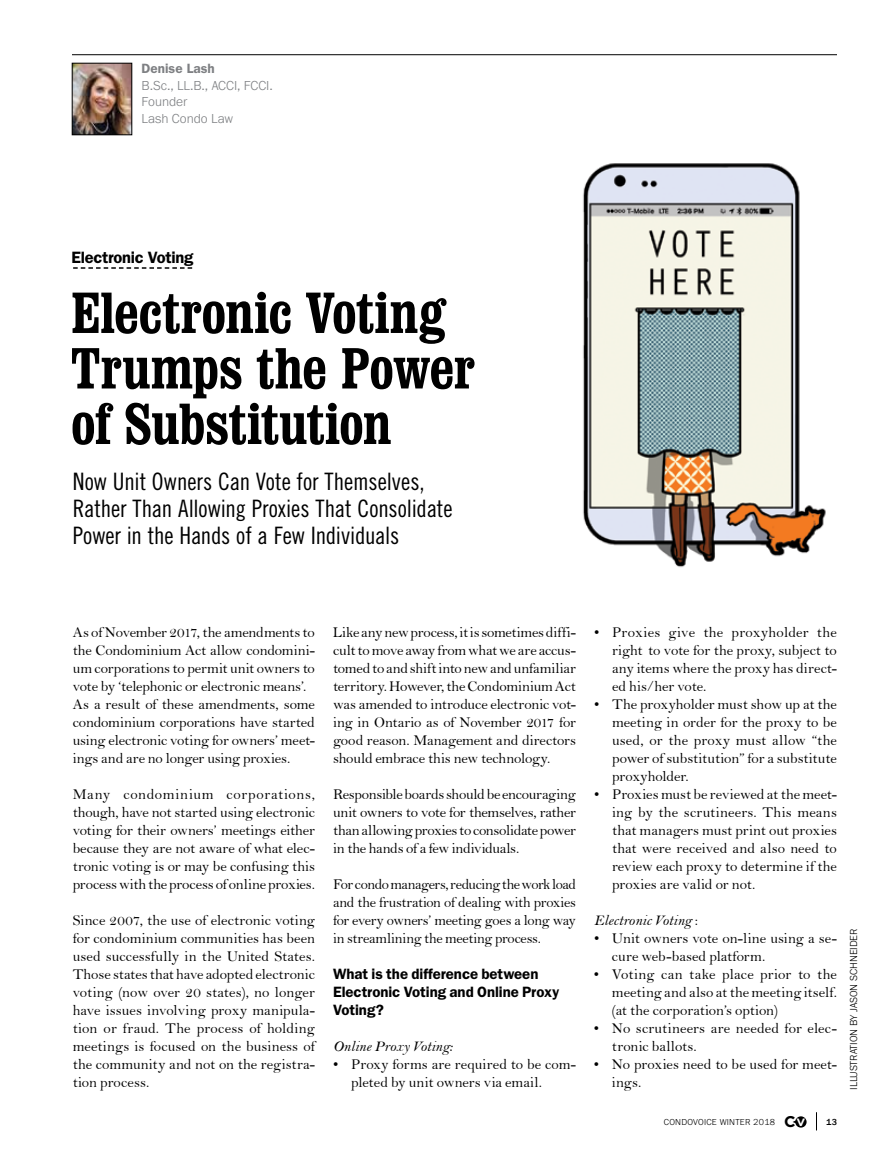
<style>
.page{position:relative;width:891px;height:1161px;background:#fff}
.page>*{position:absolute;margin:0;border:0;box-sizing:border-box;transform-origin:0 0}
.t1{font:700 condensed 57px/55.5px "Clarendon BT";letter-spacing:-.01em;color:#000}
.t2{font:24px/27px "Trade Gothic Cond Eighteen";letter-spacing:-.005em;color:#000}
.t3{font:600 16.5px "Franklin Gothic";letter-spacing:-.02em;color:#000}
.t4{font:15px/18px "Bell";letter-spacing:-.005em;color:#000;text-align:justify}
.t5{font:600 15px/18px "Franklin Gothic";letter-spacing:-.005em;color:#000}
.t6{font:15px "Bell MT Italic";color:#000}
.t7{font:300 13.5px/16.5px "Franklin Gothic URW";color:#7e8083}
.t8{font:600 13.5px "Franklin Gothic";color:#7e8083}
.t9{font:300 10.5px "Franklin Gothic URW";color:#000}
.t10{font:300 9px "Franklin Gothic URW";letter-spacing:.03em;color:#000}
.t11{font:500 9px "Franklin Gothic";color:#000}
.s1{font-family:"Bell"}
.s2{font-family:"Gotham";font-weight:700;font-size:15.45px}
.s3{font-family:"Gotham";font-weight:700;font-size:10.65px;color:#fff}
</style>
<div class="page">
<svg style="left:793px;top:1116px;width:14px;height:12px"></svg>
<svg style="left:816px;top:1112px;width:1px;height:18px"></svg>
<svg style="left:73px;top:267px;width:119px;height:2px"></svg>
<hr style="left:72px;top:54px;width:765px;height:1px;background:#000">
<img style="left:74px;top:65px;width:56px;height:68px">
<div style="left:72px;top:63px;width:60px;height:72px;border:1px solid #000"></div>
<img style="left:583px;top:163px;width:243px;height:405px">
<p class="t8" style="left:142px;top:61px;width:75px">Denise Lash</p>
<p class="t7" style="left:142px;top:77px;width:133px">B.Sc., LL.B., ACCI, FCCI.<br>Founder<br>Lash Condo Law</p>
<p class="t3" style="left:72px;top:247px;width:123px">Electronic Voting</p>
<h1 class="t1" style="left:71px;top:284px;width:405px">Electronic Voting<br>Trumps the Power of Substitution</h1>
<h2 class="t2" style="left:73px;top:467px;width:381px">Now Unit Owners Can Vote for Themselves,<br>Rather Than Allowing Proxies That Consolidate<br>Power in the Hands of a Few Individuals</h2>
<p class="t4" style="left:73px;top:623px;width:244px;text-align:left">As of November 2017, the amendments to the Condominium Act allow condomini&shy;um corporations to permit unit owners to vote by ‘telephonic or electronic means’.<br>As a result of these amendments, some condominium corporations have started using electronic voting for owners’ meet&shy;ings and are no longer using proxies.</p>
<p class="t4" style="left:73px;top:785px;width:244px">Many condominium corporations, though, have not started using electronic voting for their owners’ meetings either because they are not aware of what elec&shy;tronic voting is or may be confusing this process with the process of online proxies.</p>
<p class="t4" style="left:73px;top:911px;width:244px">Since 2007, the use of electronic voting for condominium communities has been used successfully in the United States.<br>Those states that have adopted electronic voting (now over 20 states), no longer have issues involving proxy manipula&shy;tion or fraud. The process of holding meetings is focused on the business of the community and not on the registra&shy;tion process.</p>
<p class="t4" style="left:333px;top:623px;width:245px">Like any new process, it is sometimes diffi&shy;cult to move away from what we are accus&shy;tomed to and shift into new and unfamiliar territory. However, the Condominium Act was amended to introduce electronic vot&shy;ing in Ontario as of November 2017 for good reason. Management and directors should embrace this new technology.</p>
<p class="t4" style="left:333px;top:785px;width:245px">Responsible boards should be encouraging unit owners to vote for themselves, rather than allowing proxies to consolidate power in the hands of a few individuals.</p>
<p class="t4" style="left:333px;top:875px;width:245px">For condo managers, reducing the work load and the frustration of dealing with proxies for every owners’ meeting goes a long way in streamlining the meeting process.</p>
<p class="t5" style="left:333px;top:965px;width:228px">What is the difference between<br>Electronic Voting and Online Proxy<br>Voting?</p>
<p class="t6" style="left:333px;top:1038px;width:121px">Online Proxy Voting:</p>
<p class="t4" style="left:351px;top:1055px;width:226px;text-indent:-18px">• Proxy forms are required to be com&shy;pleted by unit owners via email.</p>
<p class="t4" style="left:612px;top:623px;width:227px;text-indent:-18px">• Proxies give the proxyholder the right to vote for the proxy, subject to any items where the proxy has direct&shy;ed his/her vote.</p>
<p class="t4" style="left:612px;top:695px;width:227px;text-indent:-18px">• The proxyholder must show up at the meeting in order for the proxy to be used, or the proxy must allow “the power of substitution” for a substitute proxyholder.</p>
<p class="t4" style="left:612px;top:785px;width:227px;text-indent:-18px">• Proxies must be reviewed at the meet&shy;ing by the scrutineers. This means that managers must print out proxies that were received and also need to review each proxy to determine if the proxies are valid or not.</p>
<p class="t6" style="left:594px;top:912px;width:106px">Electronic Voting <span class="s1">:</span></p>
<p class="t4" style="left:612px;top:929px;width:226px;text-indent:-18px">• Unit owners vote on-line using a se&shy;cure web-based platform.</p>
<p class="t4" style="left:612px;top:965px;width:227px;text-indent:-18px">• Voting can take place prior to the meeting and also at the meeting itself. (at the corporation’s option)</p>
<p class="t4" style="left:612px;top:1019px;width:226px;text-indent:-18px">• No scrutineers are needed for elec&shy;tronic ballots.</p>
<p class="t4" style="left:612px;top:1055px;width:226px;text-indent:-18px">• No proxies need to be used for meet&shy;ings.</p>
<p class="t10" style="left:664px;top:1116px;width:143px">CONDOVOICE WINTER 2018 <span class="s2">C</span><span class="s3">V</span></p>
<p class="t11" style="left:826px;top:1116px;width:12px">13</p>
<p class="t9" style="left:847px;top:1090px;width:163px;rotate:-90deg">ILLUSTRATION BY JASON SCHNEIDER</p>
</div>
